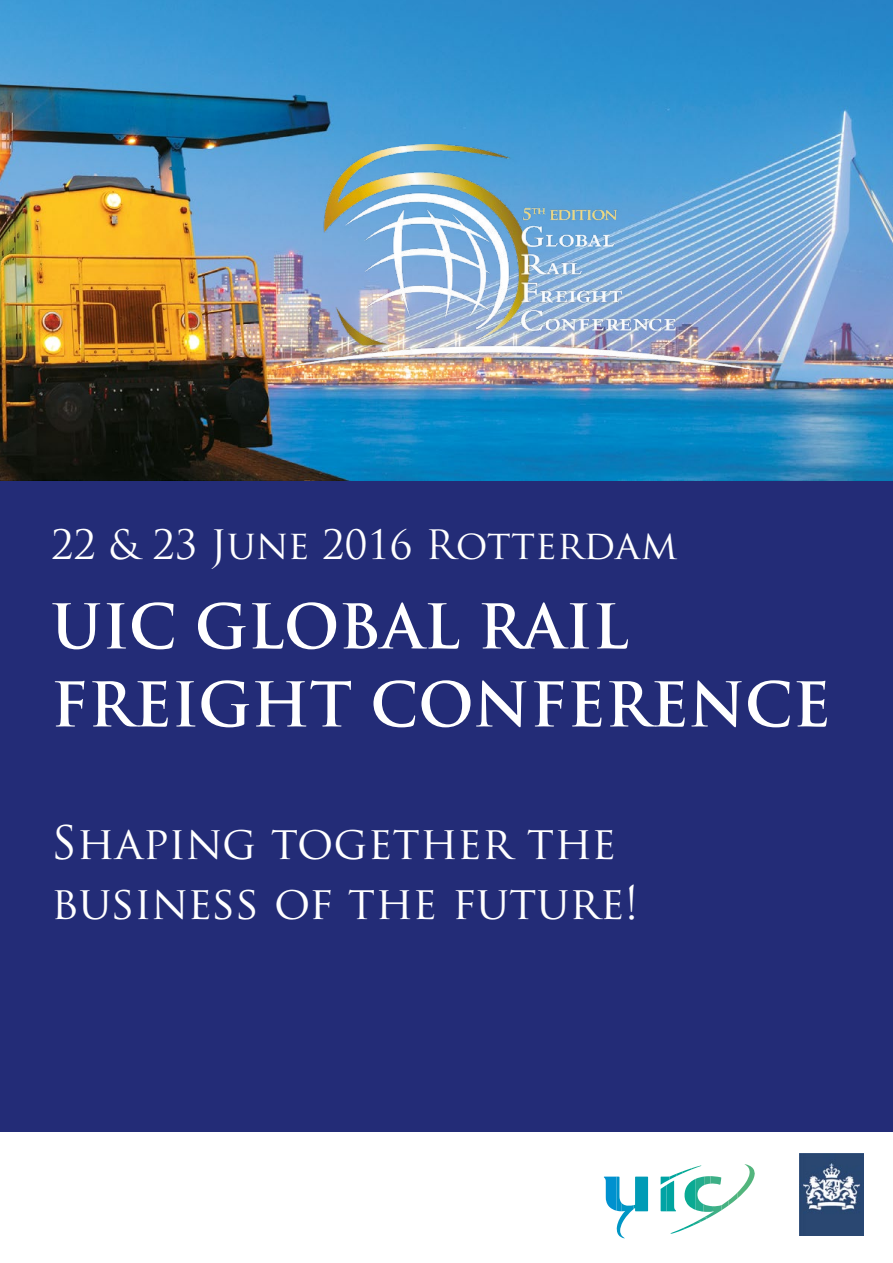
<style>
.page{position:relative;width:893px;height:1263px;background:#fff}
.page>*{position:absolute;margin:0;border:0;box-sizing:border-box;transform-origin:0 0}
.t1{font:700 60px/78px "Trajan Pro";color:#fff}
.t2{font:45px/60px "Trajan Pro";color:#fff}
.t3{font:39.45px "Trajan Pro";color:#fff}
</style>
<div class="page">
<div style="left:0;top:219px;width:893px;height:913px;background:#232c77"></div>
<img style="left:0;top:0;width:893px;height:480px">
<img style="left:275px;top:145px;width:486px;height:226px">
<img style="left:800px;top:1153px;width:63px;height:82px">
<svg style="left:604px;top:1164px;width:151px;height:74px"></svg>
<p class="t3" style="left:51px;top:519px;width:628px">22 &amp; 23 June 2016 Rotterdam</p>
<h1 class="t1" style="left:51px;top:588px;width:781px">UIC GLOBAL RAIL<br>FREIGHT CONFERENCE</h1>
<p class="t2" style="left:51px;top:813px;width:589px">Shaping together the business of the future!</p>
</div>
